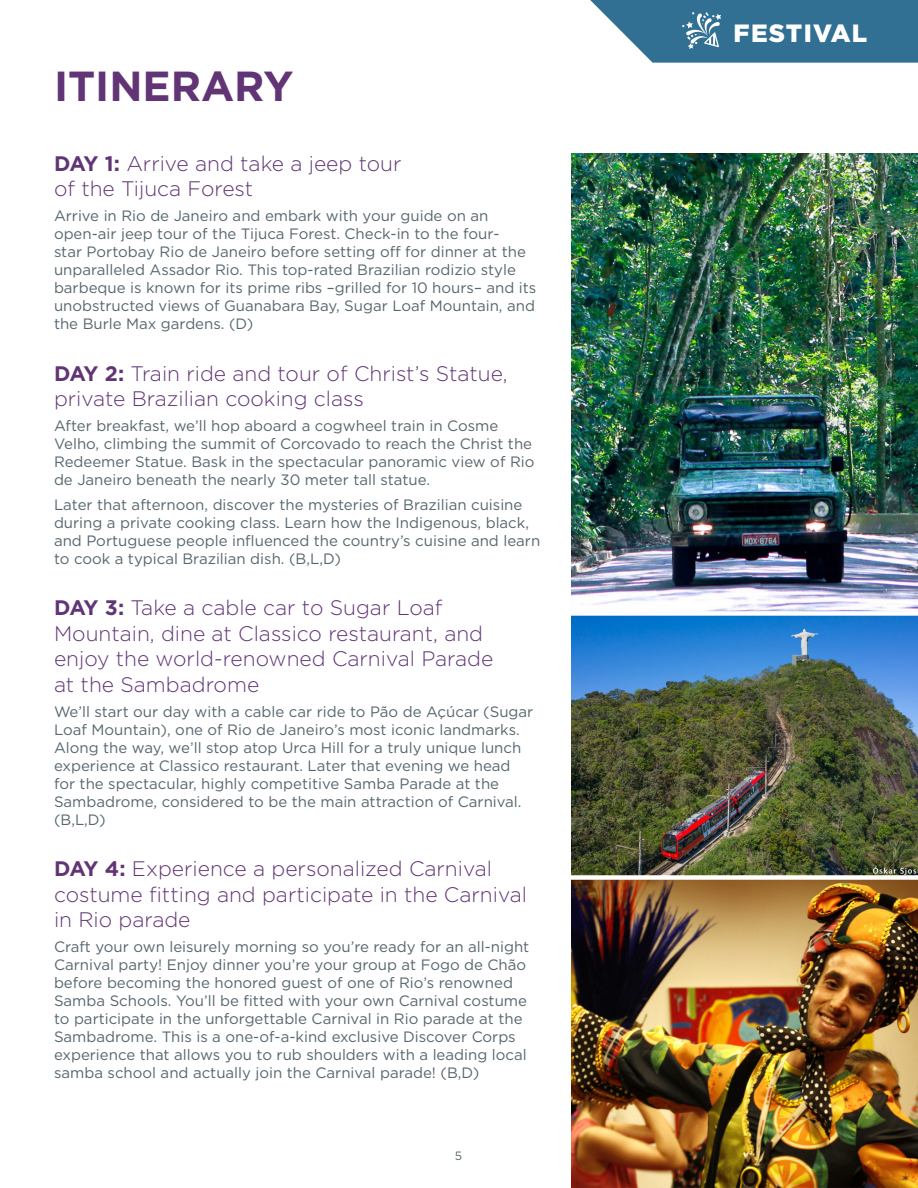
<style>
.page{position:relative;width:918px;height:1188px;background:#fff}
.page>*{position:absolute;margin:0;border:0;box-sizing:border-box;transform-origin:0 0}
.t1{font:700 42px "Gotham";color:#613575}
.t2{font:900 24.9px "Gotham";letter-spacing:.05em;color:#fff}
.t3{font:300 21px/25.5px "Gotham";color:#613575}
.t4{font:15px/18px "Gotham";color:#57666e}
.t5{font:12px "Gotham";color:#57666e}
.s1{font-weight:700}
</style>
<div class="page">
<img style="left:571px;top:880px;width:347px;height:308px">
<img style="left:571px;top:616px;width:347px;height:259px">
<img style="left:571px;top:153px;width:347px;height:458px">
<svg style="left:590px;top:0;width:328px;height:63px;background:#49809f"></svg>
<p class="t1" style="left:54px;top:58px;width:241px">ITINERARY</p>
<p class="t3" style="left:54px;top:150px;width:349px"><span class="s1">DAY 1:</span> Arrive and take a jeep tour of the Tijuca Forest</p>
<p class="t4" style="left:54px;top:206px;width:484px">Arrive in Rio de Janeiro and embark with your guide on an open-air jeep tour of the Tijuca Forest. Check-in to the four-<br>star Portobay Rio de Janeiro before setting off for dinner at the unparalleled Assador Rio. This top-rated Brazilian rodizio style barbeque is known for its prime ribs –grilled for 10 hours– and its unobstructed views of Guanabara Bay, Sugar Loaf Mountain, and the Burle Max gardens. (D)</p>
<p class="t3" style="left:54px;top:360px;width:455px"><span class="s1">DAY 2:</span> Train ride and tour of Christ’s Statue, private Brazilian cooking class</p>
<p class="t4" style="left:54px;top:416px;width:482px">After breakfast, we’ll hop aboard a cogwheel train in Cosme Velho, climbing the summit of Corcovado to reach the Christ the Redeemer Statue. Bask in the spectacular panoramic view of Rio de Janeiro beneath the nearly 30 meter tall statue.</p>
<p class="t4" style="left:54px;top:495px;width:488px">Later that afternoon, discover the mysteries of Brazilian cuisine during a private cooking class. Learn how the Indigenous, black, and Portuguese people influenced the country’s cuisine and learn to cook a typical Brazilian dish. (B,L,D)</p>
<p class="t3" style="left:54px;top:595px;width:441px"><span class="s1">DAY 3:</span> Take a cable car to Sugar Loaf Mountain, dine at Classico restaurant, and enjoy the world-renowned Carnival Parade at the Sambadrome</p>
<p class="t4" style="left:54px;top:702px;width:481px">We’ll start our day with a cable car ride to Pão de Açúcar (Sugar Loaf Mountain), one of Rio de Janeiro’s most iconic landmarks.<br>Along the way, we’ll stop atop Urca Hill for a truly unique lunch experience at Classico restaurant. Later that evening we head for the spectacular, highly competitive Samba Parade at the Sambadrome, considered to be the main attraction of Carnival. (B,L,D)</p>
<p class="t3" style="left:54px;top:856px;width:475px"><span class="s1">DAY 4:</span> Experience a personalized Carnival costume fitting and participate in the Carnival in Rio parade</p>
<p class="t4" style="left:54px;top:938px;width:477px">Craft your own leisurely morning so you’re ready for an all-night Carnival party! Enjoy dinner you’re your group at Fogo de Chão before becoming the honored guest of one of Rio’s renowned Samba Schools. You’ll be fitted with your own Carnival costume to participate in the unforgettable Carnival in Rio parade at the Sambadrome. This is a one-of-a-kind exclusive Discover Corps experience that allows you to rub shoulders with a leading local samba school and actually join the Carnival parade! (B,D)</p>
<p class="t5" style="left:455px;top:1148px;width:9px">5</p>
<p class="t2" style="left:734px;top:16px;width:135px">FESTIVAL</p>
</div>
